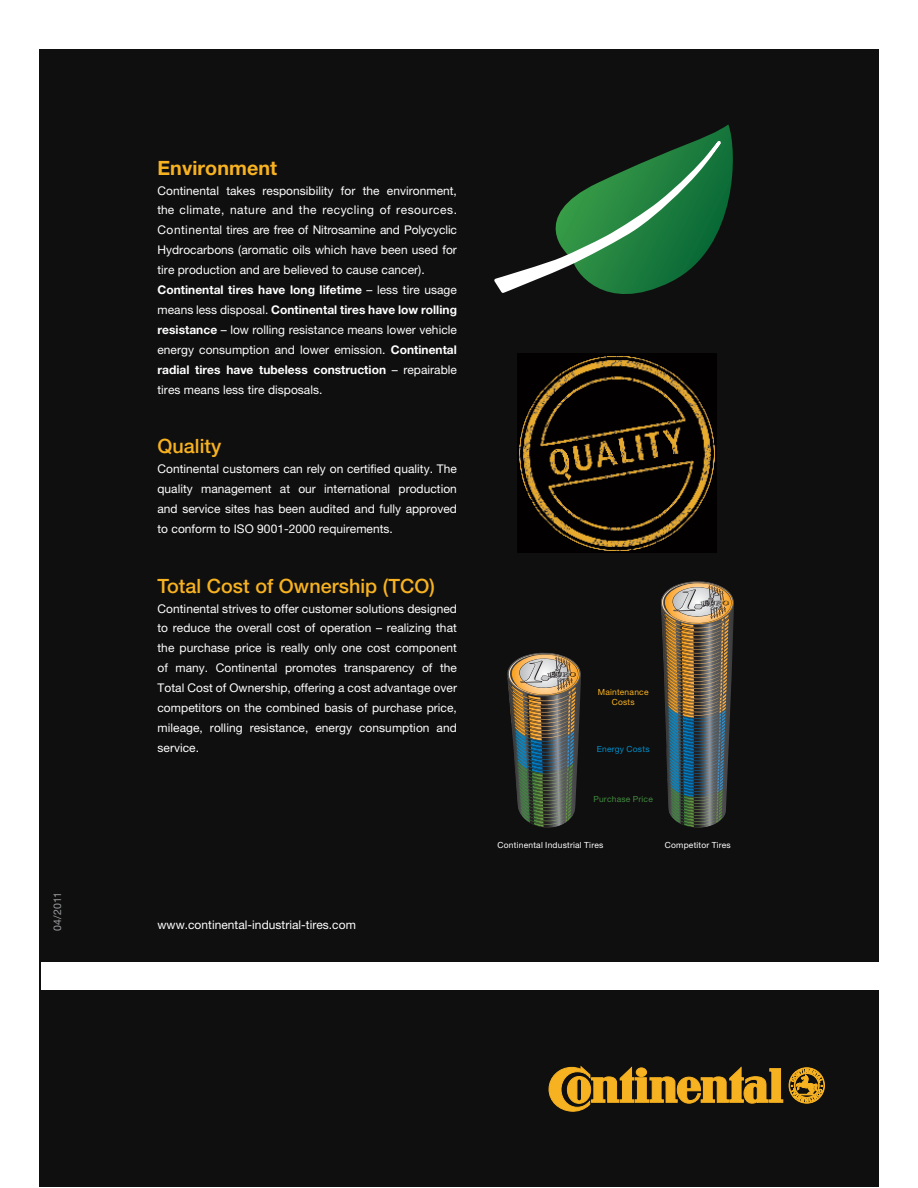
<style>
.page{position:relative;width:918px;height:1188px;background:#fff}
.page>*{position:absolute;margin:0;border:0;box-sizing:border-box;transform-origin:0 0}
.t1{font:500 19.65px "Helvetica Neue LT Pro";letter-spacing:.005em;color:#f7b221}
.t2{font:700 19.65px "Helvetica Neue LT Pro";letter-spacing:.005em;color:#f7b221}
.t3{font:12px/20px "Helvetica Neue LT Pro";letter-spacing:.005em;color:#fff;text-align:justify}
.t4{font:10.5px "Helvetica Neue LT Pro";color:#9b9da0}
.t5{font:8.4px "Helvetica Neue LT Pro";letter-spacing:.025em;color:#fff}
.t6{font:8.4px/9.9px "Helvetica Neue LT Pro";letter-spacing:.025em;color:#f7b221;text-align:center}
.t7{font:8.4px "Helvetica Neue LT Pro";letter-spacing:.025em;color:#40883f}
.t8{font:8.4px "Helvetica Neue LT Pro";letter-spacing:.025em;color:#008ec8}
.s1{font-weight:700}
</style>
<div class="page">
<div style="left:39px;top:48px;width:840px;height:1138px;background:#100f0f"></div>
<svg style="left:494px;top:124px;width:239px;height:170px"></svg>
<img style="left:661px;top:581px;width:73px;height:247px">
<img style="left:507px;top:653px;width:74px;height:175px">
<img style="left:517px;top:354px;width:199px;height:199px">
<svg style="left:549px;top:1066px;width:234px;height:46px"></svg>
<div style="left:789px;top:1068px;width:36px;height:35px;border:1px solid #f7b221;border-radius:50%"></div>
<svg style="left:789px;top:1068px;width:35px;height:35px"></svg>
<div style="left:42px;top:962px;width:837px;height:28px;background:#fff"></div>
<p class="t4" style="left:54px;top:931px;width:40px;rotate:-90deg">04/2011</p>
<h1 class="t2" style="left:157px;top:161px;width:121px">Environment</h1>
<p class="t3" style="left:157px;top:181px;width:301px;text-align:left">Continental takes responsibility for the environment, the climate, nature and the recycling of resources.<br>Continental tires are free of Nitrosamine and Polycyclic Hydrocarbons (aromatic oils which have been used for tire production and are believed to cause cancer).<br><span class="s1">Continental tires have long lifetime</span> – less tire usage means less disposal. <span class="s1">Continental tires have low rolling resistance</span> – low rolling resistance means lower vehicle energy consumption and lower emission. <span class="s1">Continental radial tires have tubeless construction</span> – repairable tires means less tire disposals.</p>
<h1 class="t1" style="left:157px;top:435px;width:65px">Quality</h1>
<p class="t3" style="left:157px;top:460px;width:301px">Continental customers can rely on certified quality. The quality management at our international production and service sites has been audited and fully approved to conform to ISO 9001-2000 requirements.</p>
<h1 class="t1" style="left:157px;top:574px;width:279px">Total Cost of Ownership (TCO)</h1>
<p class="t3" style="left:157px;top:599px;width:301px">Continental strives to offer customer solutions designed to reduce the overall cost of operation – realizing that the purchase price is really only one cost component of many. Continental promotes transparency of the Total Cost of Ownership, offering a cost advantage over competitors on the combined basis of purchase price, mileage, rolling resistance, energy consumption and service.</p>
<p class="t3" style="left:157px;top:916px;width:200px">www.continental-industrial-tires.com</p>
<p class="t6" style="left:598px;top:688px;width:52px">Maintenance<br>Costs</p>
<p class="t8" style="left:597px;top:746px;width:54px">Energy Costs</p>
<p class="t7" style="left:593px;top:796px;width:61px">Purchase Price</p>
<p class="t5" style="left:498px;top:842px;width:107px">Continental Industrial Tires</p>
<p class="t5" style="left:665px;top:842px;width:67px">Competitor Tires</p>
</div>
